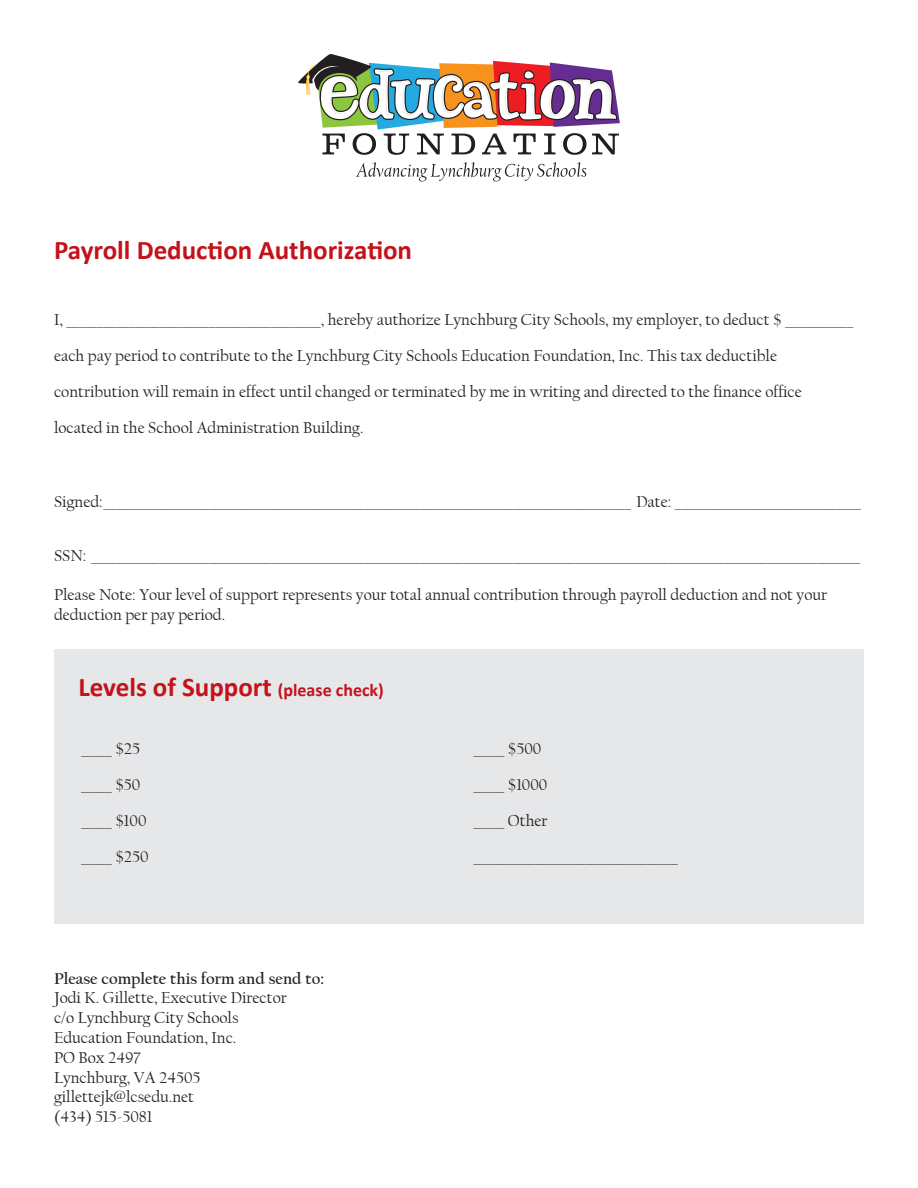
<style>
.page{position:relative;width:918px;height:1188px;background:#fff}
.page>*{position:absolute;margin:0;border:0;box-sizing:border-box;transform-origin:0 0}
.t1{font:700 27px "Calibri";color:#c4121a}
.t2{font:16.5px/36px "Californian FB";color:#231f20}
.t3{font:700 16.5px "Californian FB";color:#231f20}
.s1{font-size:18px}
</style>
<div class="page">
<div style="left:54px;top:649px;width:810px;height:274px;background:#e6e7e9"></div>
<svg style="left:298px;top:54px;width:322px;height:127px"></svg>
<h1 class="t1" style="left:54px;top:233px;width:360px">Payroll Deduction Authorization</h1>
<p class="t2" style="left:54px;top:302px;width:801px">I, _________________________________________, hereby authorize Lynchburg City Schools, my employer, to deduct $ ___________ each pay period to contribute to the Lynchburg City Schools Education Foundation, Inc. This tax deductible contribution will remain in effect until changed or terminated by me in writing and directed to the finance office located in the School Administration Building.</p>
<p class="t2" style="left:54px;top:483px;width:809px">Signed:_____________________________________________________________________________________ Date: ______________________________</p>
<p class="t2" style="left:54px;top:537px;width:808px">SSN: ____________________________________________________________________________________________________________________________</p>
<p class="t2" style="left:54px;top:585px;width:775px;line-height:19.8px">Please Note: Your level of support represents your total annual contribution through payroll deduction and not your deduction per pay period.</p>
<h1 class="t1" style="left:78px;top:670px;width:307px">Levels of Support <span class="s1">(please check)</span></h1>
<p class="t2" style="left:81px;top:731px;width:69px">_____ $25 _____ $50 _____ $100 _____ $250</p>
<p class="t2" style="left:473px;top:731px;width:206px">_____ $500<br>_____ $1000<br>_____ Other _________________________________</p>
<p class="t3" style="left:54px;top:969px;width:272px">Please complete this form and send to:</p>
<p class="t2" style="left:54px;top:988px;width:234px;line-height:19.8px">Jodi K. Gillette, Executive Director c/o Lynchburg City Schools<br>Education Foundation, Inc.<br>PO Box 2497<br>Lynchburg, VA 24505 gillettejk@lcsedu.net<br>(434) 515-5081</p>
</div>
